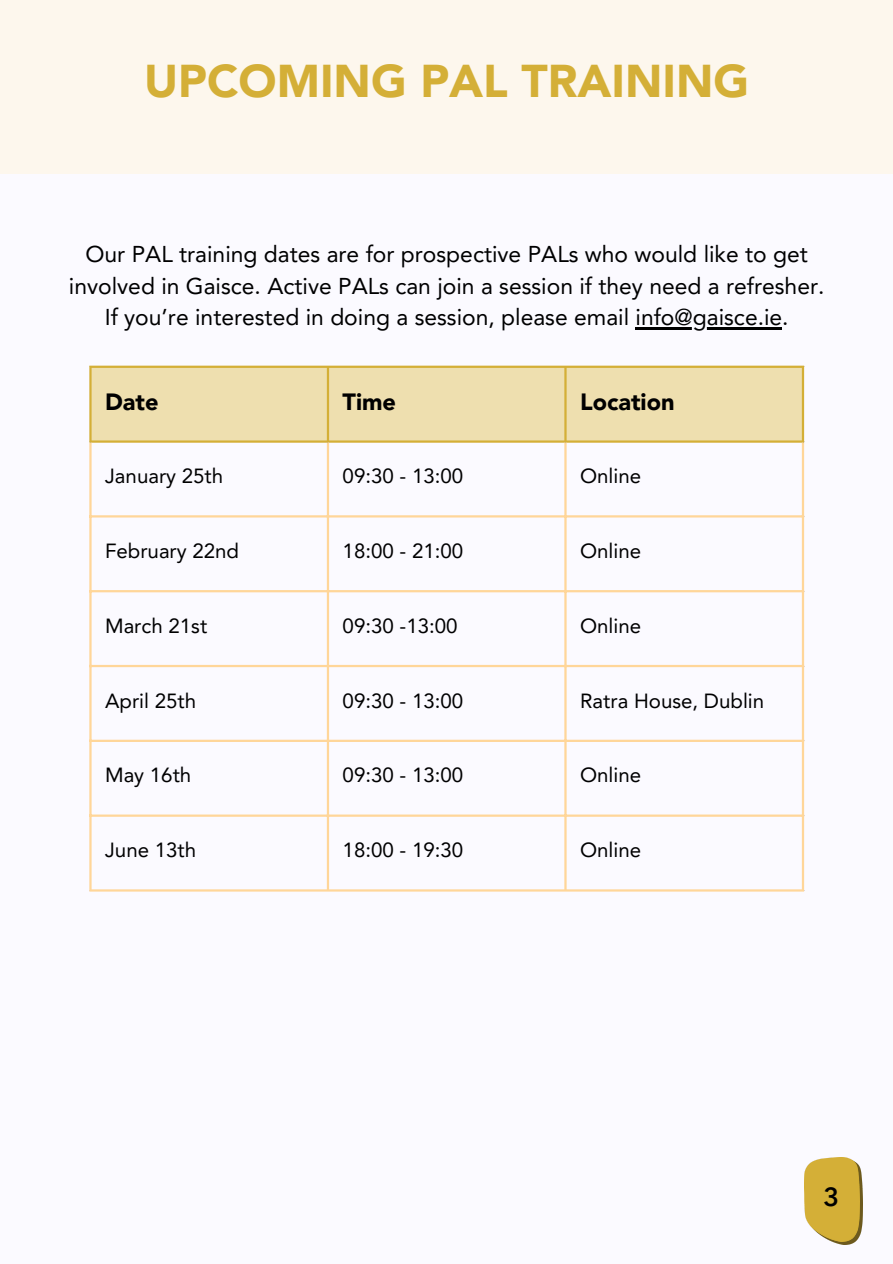
<style>
.page{position:relative;width:893px;height:1264px;background:#fff}
.page>*{position:absolute;margin:0;border:0;box-sizing:border-box;transform-origin:0 0}
.t1{font:900 45.9px "Avenir LT Pro";color:#d4af37}
.t2{font:600 25.95px "Avenir Next LT Pro";color:#000}
.t3{font:900 23.55px "Avenir LT Pro";color:#000}
.t4{font:22.8px/31.5px "Avenir LT Pro";color:#000;text-align:center}
.t5{font:20.55px "Avenir LT Pro";color:#000}
</style>
<div class="page">
<div style="left:0;top:0;width:892px;height:1263px;background:#fbfaff"></div>
<img style="left:831px;top:1165px;width:31px;height:79px">
<img style="left:804px;top:1157px;width:55px;height:84px">
<div style="left:0;top:0;width:892px;height:174px;background:#fdf7ed"></div>
<div style="left:92px;top:368px;width:709px;height:72px;background:#eedfaf"></div>
<hr style="left:89px;top:368px;width:3px;height:72px;background:#d4af37">
<hr style="left:327px;top:368px;width:2px;height:72px;background:#d4af37">
<hr style="left:564px;top:368px;width:2px;height:72px;background:#d4af37">
<hr style="left:801px;top:368px;width:3px;height:72px;background:#d4af37">
<hr style="left:89px;top:365px;width:715px;height:3px;background:#d4af37">
<hr style="left:89px;top:440px;width:715px;height:2px;background:#d4af37">
<hr style="left:89px;top:442px;width:3px;height:447px;background:#ffd699">
<hr style="left:327px;top:442px;width:2px;height:447px;background:#ffd699">
<hr style="left:564px;top:442px;width:2px;height:447px;background:#ffd699">
<hr style="left:801px;top:442px;width:3px;height:447px;background:#ffd699">
<hr style="left:89px;top:515px;width:715px;height:2px;background:#ffd699">
<hr style="left:89px;top:590px;width:715px;height:2px;background:#ffd699">
<hr style="left:89px;top:665px;width:715px;height:2px;background:#ffd699">
<hr style="left:89px;top:739px;width:715px;height:3px;background:#ffd699">
<hr style="left:89px;top:814px;width:715px;height:2px;background:#ffd699">
<hr style="left:89px;top:889px;width:715px;height:2px;background:#ffd699">
<hr style="left:635px;top:327px;width:147px;height:2px;background:#000">
<p class="t1" style="left:144px;top:62px;width:606px">UPCOMING PAL TRAINING</p>
<p class="t4" style="left:69px;top:240px;width:757px">Our PAL training dates are for prospective PALs who would like to get involved in Gaisce. Active PALs can join a session if they need a refresher.<br>If you’re interested in doing a session, please email info@gaisce.ie.</p>
<p class="t3" style="left:105px;top:392px;width:55px">Date</p>
<p class="t3" style="left:342px;top:392px;width:55px">Time</p>
<p class="t3" style="left:580px;top:392px;width:96px">Location</p>
<p class="t5" style="left:105px;top:467px;width:120px">January 25th</p>
<p class="t5" style="left:342px;top:467px;width:122px">09:30 - 13:00</p>
<p class="t5" style="left:580px;top:467px;width:63px">Online</p>
<p class="t5" style="left:105px;top:542px;width:135px">February 22nd</p>
<p class="t5" style="left:342px;top:542px;width:122px">18:00 - 21:00</p>
<p class="t5" style="left:580px;top:542px;width:63px">Online</p>
<p class="t5" style="left:105px;top:617px;width:104px">March 21st</p>
<p class="t5" style="left:342px;top:617px;width:116px">09:30 -13:00</p>
<p class="t5" style="left:580px;top:617px;width:63px">Online</p>
<p class="t5" style="left:105px;top:692px;width:93px">April 25th</p>
<p class="t5" style="left:342px;top:692px;width:122px">09:30 - 13:00</p>
<p class="t5" style="left:580px;top:692px;width:186px">Ratra House, Dublin</p>
<p class="t5" style="left:105px;top:767px;width:88px">May 16th</p>
<p class="t5" style="left:342px;top:767px;width:122px">09:30 - 13:00</p>
<p class="t5" style="left:580px;top:767px;width:63px">Online</p>
<p class="t5" style="left:105px;top:841px;width:93px">June 13th</p>
<p class="t5" style="left:342px;top:841px;width:122px">18:00 - 19:30</p>
<p class="t5" style="left:580px;top:841px;width:63px">Online</p>
<p class="t2" style="left:823px;top:1186px;width:17px">3</p>
</div>
